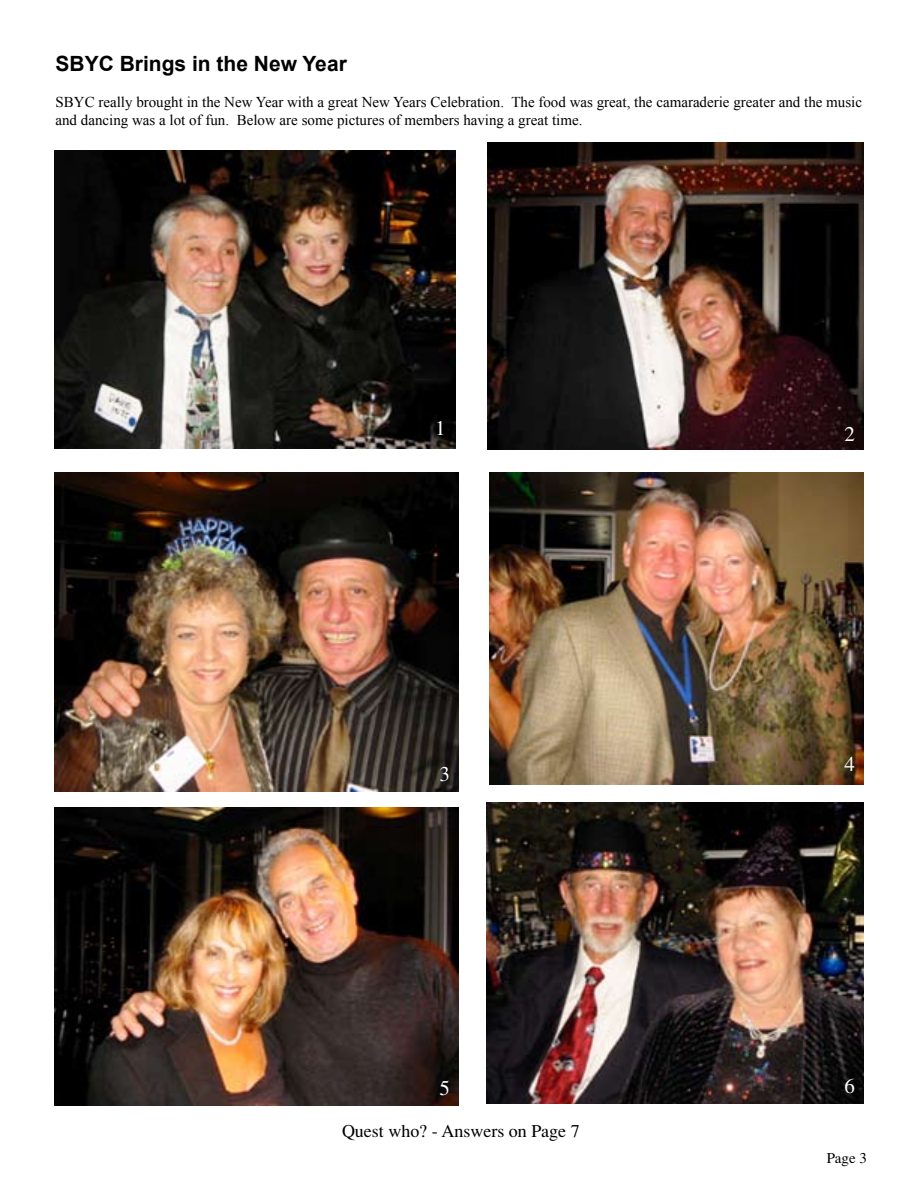
<style>
.page{position:relative;width:918px;height:1188px;background:#fff}
.page>*{position:absolute;margin:0;border:0;box-sizing:border-box;transform-origin:0 0}
.t1{font:700 21px "Arial";color:#000}
.t2{font:21px "Times";color:#fff}
.t3{font:18px "Times";color:#000}
.t4{font:15px/18px "Times New Roman";color:#000}
.t5{font:15px "Times";color:#000}
</style>
<div class="page">
<img style="left:54px;top:150px;width:402px;height:298px">
<img style="left:488px;top:143px;width:376px;height:307px">
<img style="left:54px;top:472px;width:405px;height:320px">
<img style="left:54px;top:807px;width:405px;height:299px">
<img style="left:489px;top:472px;width:375px;height:312px">
<img style="left:486px;top:802px;width:378px;height:302px">
<h1 class="t1" style="left:56px;top:52px;width:293px">SBYC Brings in the New Year</h1>
<p class="t4" style="left:56px;top:93px;width:808px">SBYC really brought in the New Year with a great New Years Celebration. The food was great, the camaraderie greater and the music and dancing was a lot of fun. Below are some pictures of members having a great time.</p>
<h1 class="t2" style="left:435px;top:416px;width:12px">1</h1>
<h1 class="t2" style="left:844px;top:422px;width:12px">2</h1>
<h1 class="t2" style="left:439px;top:763px;width:12px">3</h1>
<h1 class="t2" style="left:844px;top:752px;width:12px">4</h1>
<h1 class="t2" style="left:439px;top:1076px;width:12px">5</h1>
<h1 class="t2" style="left:844px;top:1075px;width:12px">6</h1>
<p class="t3" style="left:342px;top:1121px;width:239px">Quest who? - Answers on Page 7</p>
<p class="t5" style="left:827px;top:1150px;width:42px">Page 3</p>
</div>
